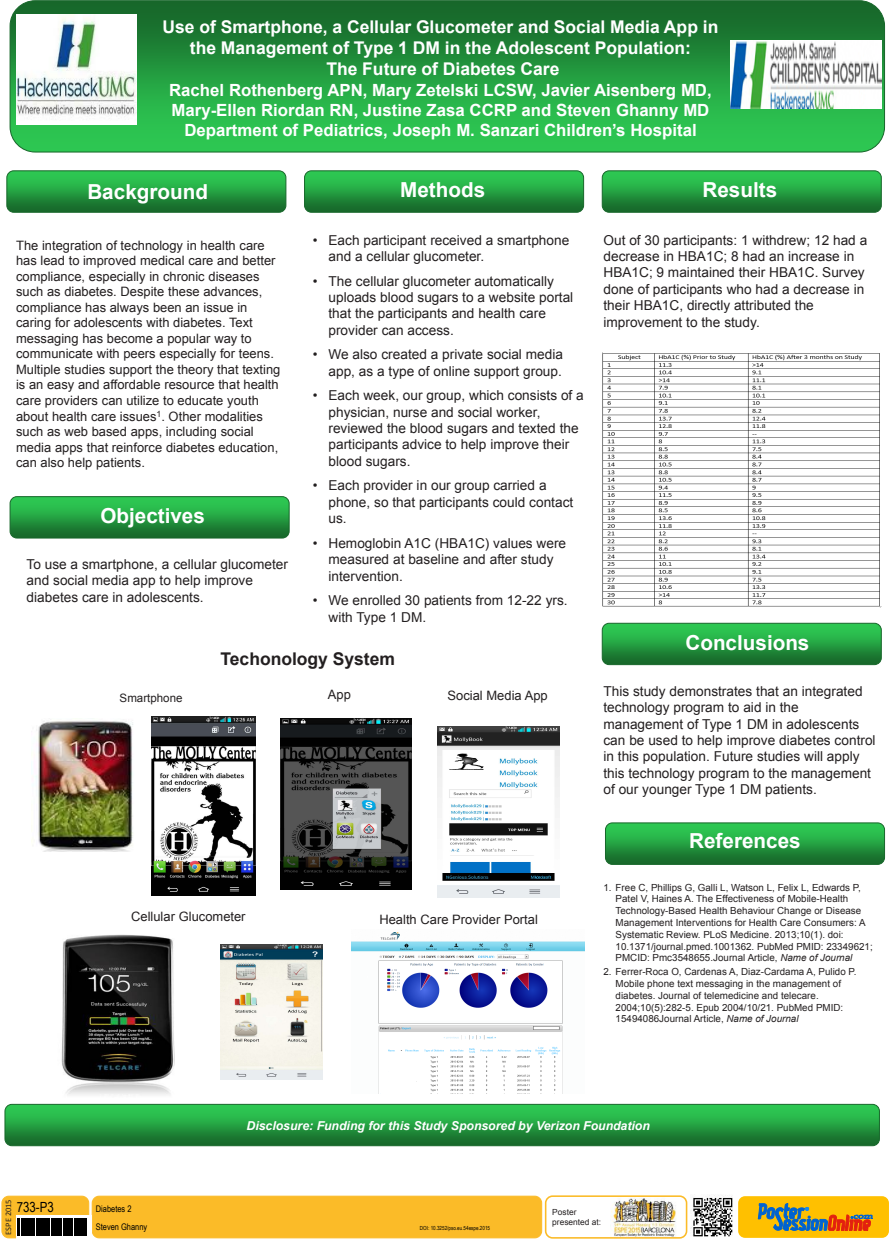
<style>
.page{position:relative;width:893px;height:1241px;background:#fff}
.page>*{position:absolute;margin:0;border:0;box-sizing:border-box;transform-origin:0 0}
.t1{font:700 20.65px "Arial";color:#fff}
.t2{font:700 17.5px/21px "Arial";color:#fff;text-align:center}
.t3{font:700 17.5px "Arial";color:#231f20}
.t4{font:700 16.8px/20.2px "Arial";color:#fff;text-align:center}
.t5{font:14px "Arial Narrow";color:#000}
.t6{font:13.65px/16.4px "Arial";color:#231f20}
.t7{font:12.95px/15.5px "Arial";color:#231f20}
.t8{font:italic 700 12.25px "Arial";color:#fff}
.t9{font:11.55px "Arial";color:#231f20}
.t10{font:9.8px/11.8px "Arial";color:#231f20}
.t11{font:9.1px "Arial Narrow";color:#000}
.t12{font:8.4px/10.1px "Arial";color:#231f20}
.t13{font:8.4px "Calibri";color:#231f20}
.t14{font:5.6px "Arial Narrow";color:#000}
.s1{font-style:italic}
</style>
<div class="page">
<img style="left:610px;top:1198px;width:68px;height:41px">
<div style="left:545px;top:1195px;width:142px;height:43px;border:2px solid #fbbb28;border-radius:7px"></div>
<div style="left:2px;top:1195px;width:87px;height:42px;background:#fbbb28;border:1px solid #fbbb28;border-radius:7px"></div>
<div style="left:738px;top:1195px;width:151px;height:42px;background:#ffc000;border-radius:7px"></div>
<div style="left:92px;top:1195px;width:450px;height:42px;background:#fbbb28;border:1px solid #fbbb28;border-radius:7px"></div>
<div style="left:16px;top:1214px;width:75px;height:25px;background:linear-gradient(to right,#fff,#fff)"></div>
<svg style="left:758px;top:1203px;width:114px;height:27px"></svg>
<img style="left:691px;top:1195px;width:42px;height:42px">
<svg style="left:17px;top:1217px;width:70px;height:18px"></svg>
<svg style="left:5px;top:1105px;width:874px;height:40px;background:#24a042"></svg>
<div style="left:5px;top:1103px;width:875px;height:42px;border:1px solid #17672a;border-radius:7px"></div>
<svg style="left:605px;top:824px;width:279px;height:40px;background:#249f41"></svg>
<div style="left:605px;top:822px;width:280px;height:42px;border:1px solid #17672a;border-radius:7px"></div>
<svg style="left:602px;top:623px;width:279px;height:41px;background:#249d41"></svg>
<div style="left:602px;top:623px;width:280px;height:42px;border:1px solid #17672a;border-radius:7px"></div>
<svg style="left:602px;top:171px;width:279px;height:41px;background:#249f41"></svg>
<div style="left:602px;top:170px;width:280px;height:42px;border:1px solid #17672a;border-radius:7px"></div>
<svg style="left:305px;top:171px;width:279px;height:41px;background:#249f41"></svg>
<div style="left:304px;top:170px;width:280px;height:42px;border:1px solid #17672a;border-radius:7px"></div>
<svg style="left:10px;top:496px;width:279px;height:42px;background:#249e41"></svg>
<div style="left:10px;top:496px;width:279px;height:42px;border:1px solid #17672a;border-radius:7px"></div>
<svg style="left:10px;top:1px;width:874px;height:151px;background:#249b41"></svg>
<div style="left:10px;top:0;width:875px;height:152px;border:1px solid #17672a;border-radius:25px"></div>
<svg style="left:7px;top:171px;width:279px;height:41px;background:#249f41"></svg>
<div style="left:6px;top:170px;width:280px;height:42px;border:1px solid #17672a;border-radius:7px"></div>
<img style="left:31px;top:721px;width:102px;height:130px">
<img style="left:151px;top:716px;width:104px;height:179px">
<img style="left:281px;top:718px;width:131px;height:171px">
<img style="left:61px;top:934px;width:114px;height:161px">
<img style="left:221px;top:944px;width:102px;height:135px">
<img style="left:437px;top:726px;width:122px;height:171px">
<img style="left:351px;top:932px;width:234px;height:161px">
<img style="left:16px;top:15px;width:121px;height:109px">
<img style="left:602px;top:352px;width:279px;height:255px">
<img style="left:731px;top:40px;width:150px;height:69px">
<p class="t2" style="left:162px;top:17px;width:557px">Use of Smartphone, a Cellular Glucometer and Social Media App in the Management of Type 1 DM in the Adolescent Population:<br>The Future of Diabetes Care</p>
<p class="t4" style="left:169px;top:80px;width:544px">Rachel Rothenberg APN, Mary Zetelski LCSW, Javier Aisenberg MD,<br>Mary-Ellen Riordan RN, Justine Zasa CCRP and Steven Ghanny MD<br>Department of Pediatrics, Joseph M. Sanzari Children’s Hospital</p>
<p class="t1" style="left:87px;top:178px;width:122px">Background</p>
<p class="t1" style="left:400px;top:176px;width:86px">Methods</p>
<p class="t1" style="left:702px;top:176px;width:76px">Results</p>
<p class="t7" style="left:16px;top:237px;width:266px">The integration of technology in health care has lead to improved medical care and better compliance, especially in chronic diseases such as diabetes. Despite these advances, compliance has always been an issue in caring for adolescents with diabetes. Text messaging has become a popular way to communicate with peers especially for teens.<br>Multiple studies support the theory that texting is an easy and affordable resource that health care providers can utilize to educate youth about health care issues<sup>1</sup>. Other modalities such as web based apps, including social media apps that reinforce diabetes education, can also help patients.</p>
<p class="t6" style="left:603px;top:232px;width:265px">Out of 30 participants: 1 withdrew; 12 had a decrease in HBA1C; 8 had an increase in HBA1C; 9 maintained their HBA1C. Survey done of participants who had a decrease in their HBA1C, directly attributed the improvement to the study.</p>
<p class="t6" style="left:328px;top:232px;width:242px;text-indent:-16px">• Each participant received a smartphone and a cellular glucometer.</p>
<p class="t6" style="left:328px;top:272px;width:246px;text-indent:-16px">• The cellular glucometer automatically uploads blood sugars to a website portal that the participants and health care provider can access.</p>
<p class="t6" style="left:313px;top:346px;width:252px;text-align:right">• We also created a private social media app, as a type of online support group.</p>
<p class="t6" style="left:328px;top:387px;width:257px;text-indent:-16px">• Each week, our group, which consists of a physician, nurse and social worker, reviewed the blood sugars and texted the participants advice to help improve their blood sugars.</p>
<p class="t6" style="left:328px;top:477px;width:246px;text-indent:-16px">• Each provider in our group carried a phone, so that participants could contact us.</p>
<p class="t6" style="left:328px;top:535px;width:239px;text-indent:-16px">• Hemoglobin A1C (HBA1C) values were measured at baseline and after study intervention.</p>
<p class="t6" style="left:328px;top:592px;width:241px;text-indent:-16px">• We enrolled 30 patients from 12-22 yrs. with Type 1 DM.</p>
<p class="t1" style="left:100px;top:501px;width:106px">Objectives</p>
<p class="t6" style="left:27px;top:556px;width:263px">To use a smartphone, a cellular glucometer and social media app to help improve diabetes care in adolescents.</p>
<p class="t3" style="left:220px;top:647px;width:176px">Techonology System</p>
<p class="t7" style="left:328px;top:687px;width:24px">App</p>
<p class="t9" style="left:120px;top:690px;width:64px">Smartphone</p>
<p class="t7" style="left:448px;top:688px;width:102px">Social Media App</p>
<p class="t7" style="left:131px;top:908px;width:116px">Cellular Glucometer</p>
<p class="t7" style="left:379px;top:911px;width:160px">Health Care Provider Portal</p>
<p class="t1" style="left:685px;top:629px;width:126px">Conclusions</p>
<p class="t6" style="left:603px;top:683px;width:274px">This study demonstrates that an integrated technology program to aid in the management of Type 1 DM in adolescents can be used to help improve diabetes control in this population. Future studies will apply this technology program to the management of our younger Type 1 DM patients.</p>
<p class="t1" style="left:689px;top:827px;width:113px">References</p>
<p class="t10" style="left:616px;top:881px;width:259px;text-indent:-12px">1. Free C, Phillips G, Galli L, Watson L, Felix L, Edwards P, Patel V, Haines A. The Effectiveness of Mobile-Health Technology-Based Health Behaviour Change or Disease Management Interventions for Health Care Consumers: A Systematic Review. PLoS Medicine. 2013;10(1). doi:<br>10.1371/journal.pmed.1001362. PubMed PMID: 23349621; PMCID: Pmc3548655.Journal Article, <span class="s1">Name of Journal</span></p>
<p class="t10" style="left:616px;top:966px;width:242px;text-indent:-12px">2. Ferrer-Roca O, Cardenas A, Diaz-Cardama A, Pulido P.<br>Mobile phone text messaging in the management of diabetes. Journal of telemedicine and telecare.<br>2004;10(5):282-5. Epub 2004/10/21. PubMed PMID:<br>15494086Journal Article, <span class="s1">Name of Journal</span></p>
<p class="t8" style="left:246px;top:1117px;width:405px">Disclosure: Funding for this Study Sponsored by Verizon Foundation</p>
<p class="t13" style="left:3px;top:1234px;width:37px;rotate:-90deg">ESPE 2015</p>
<p class="t12" style="left:552px;top:1206px;width:51px">Poster presented at:</p>
<p class="t5" style="left:17px;top:1196px;width:38px">733-P3</p>
<p class="t11" style="left:96px;top:1201px;width:37px">Diabetes 2</p>
<p class="t11" style="left:96px;top:1220px;width:53px">Steven Ghanny</p>
<p class="t14" style="left:420px;top:1224px;width:72px">DOI: 10.3252/pso.eu.54espe.2015</p>
</div>
